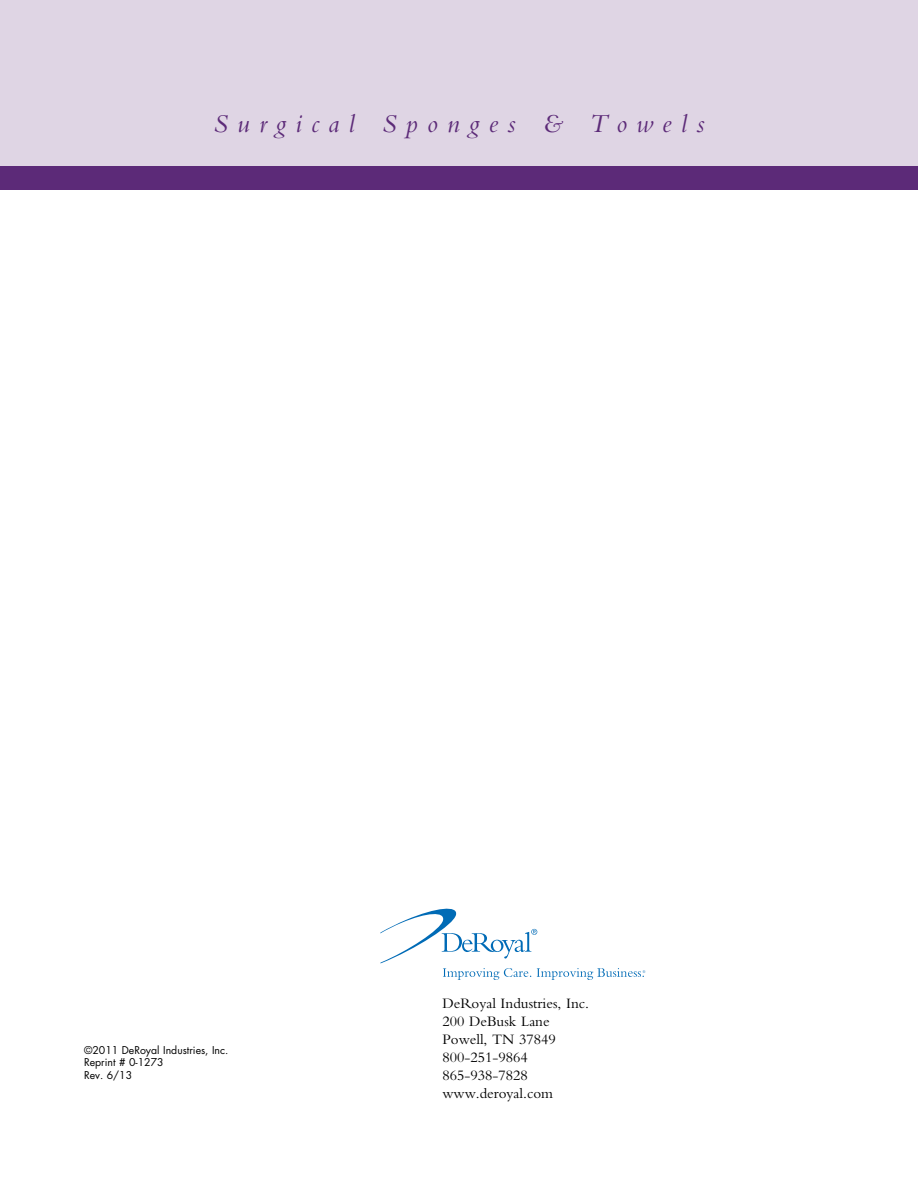
<style>
.page{position:relative;width:918px;height:1188px;background:#fff}
.page>*{position:absolute;margin:0;border:0;box-sizing:border-box;transform-origin:0 0}
.t1{font:italic 27px "Bembo";letter-spacing:.35em;color:#5c2a78}
.t2{font:15px/18px "Bembo";color:#000}
.t3{font:10.5px/12.6px "Futura";color:#000}
</style>
<div class="page">
<div style="left:0;top:0;width:918px;height:189px;background:#dfd5e4"></div>
<div style="left:0;top:166px;width:918px;height:24px;background:#5c2a78"></div>
<svg style="left:380px;top:909px;width:265px;height:71px"></svg>
<h1 class="t1" style="left:213px;top:107px;width:493px">Surgical Sponges &amp; Towels</h1>
<p class="t3" style="left:84px;top:1043px;width:146px">©2011 DeRoyal Industries, I nc.<br>Reprint # 0-1273<br>Rev. 6/13</p>
<p class="t2" style="left:442px;top:994px;width:148px">DeRoyal Industries, Inc.<br>200 DeBusk Lane<br>Powell, TN 37849<br>800-251-9864<br>865-938-7828 www.deroyal.com</p>
</div>
